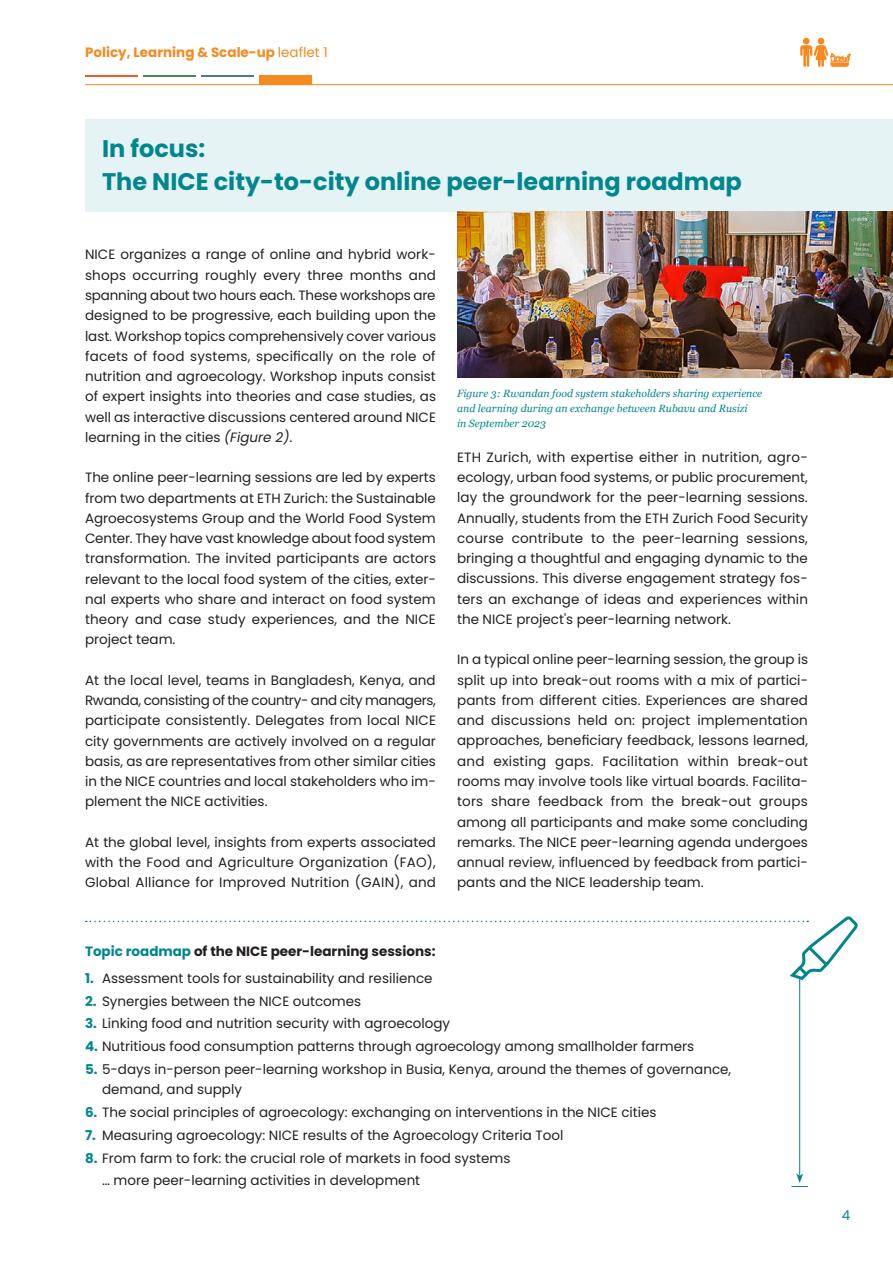
<style>
.page{position:relative;width:893px;height:1263px;background:#fff}
.page>*{position:absolute;margin:0;border:0;box-sizing:border-box;transform-origin:0 0}
.t1{font:700 24px/33px "Poppins";color:#00878e}
.t2{font:13.5px/20.2px "Poppins";color:#231f20;text-align:justify}
.t3{font:700 13.5px "Poppins";color:#231f20}
.t4{font:700 13.5px "Poppins";color:#f58a1f}
.t5{font:13.5px "Poppins";color:#00878e}
.t6{font:italic 10.5px/15px "Georgia";color:#00878e}
.s1{font-weight:400}
.s2{font-style:italic}
.s3{color:#00878e}
.s4{font-weight:700;color:#00878e}
</style>
<div class="page">
<div style="left:85px;top:119px;width:808px;height:92px;background:#e6f3f4"></div>
<img style="left:457px;top:211px;width:436px;height:167px">
<hr style="left:799px;top:976px;width:1px;height:200px;background:#00878e">
<svg style="left:791px;top:1173px;width:17px;height:14px"></svg>
<svg style="left:86px;top:916px;width:772px;height:66px"></svg>
<hr style="left:85px;top:84px;width:808px;height:1px;background:#f58a1f">
<hr style="left:85px;top:75px;width:53px;height:2px;background:#f05c21">
<hr style="left:143px;top:75px;width:53px;height:2px;background:#4a874f">
<hr style="left:201px;top:75px;width:53px;height:2px;background:#577596">
<div style="left:259px;top:75px;width:53px;height:10px;background:#f58a1f"></div>
<svg style="left:800px;top:38px;width:50px;height:29px"></svg>
<p class="t4" style="left:85px;top:44px;width:244px">Policy, Learning &amp; Scale-up <span class="s1">leaflet 1</span></p>
<h1 class="t1" style="left:102px;top:132px;width:641px">In focus:<br>The NICE city-to-city online peer-learning roadmap</h1>
<p class="t2" style="left:85px;top:245px;width:353px">NICE organizes a range of online and hybrid work&shy;shops occurring roughly every three months and spanning about two hours each. These workshops are designed to be progressive, each building upon the last. Workshop topics comprehensively cover various facets of food systems, specifically on the role of nutrition and agroecology. Workshop inputs consist of expert insights into theories and case studies, as well as interactive discussions centered around NICE learning in the cities <span class="s2">(Figure 2)</span>.</p>
<p class="t2" style="left:85px;top:467px;width:352px">The online peer-learning sessions are led by experts from two departments at ETH Zurich: the Sustainable Agroecosystems Group and the World Food System Center. They have vast knowledge about food system transformation. The invited participants are actors relevant to the local food system of the cities, exter&shy;nal experts who share and interact on food system theory and case study experiences, and the NICE project team.</p>
<p class="t2" style="left:85px;top:670px;width:352px">At the local level, teams in Bangladesh, Kenya, and Rwanda, consisting of the country- and city managers, participate consistently. Delegates from local NICE city governments are actively involved on a regular basis, as are representatives from other similar cities in the NICE countries and local stakeholders who im&shy;plement the NICE activities.</p>
<p class="t2" style="left:85px;top:832px;width:352px">At the global level, insights from experts associated with the Food and Agriculture Organization (FAO), Global Alliance for Improved Nutrition (GAIN), and</p>
<p class="t6" style="left:457px;top:385px;width:307px">Figure 3: Rwandan food system stakeholders sharing experience and learning during an exchange between Rubavu and Rusizi<br>in September 2023</p>
<p class="t2" style="left:457px;top:447px;width:352px;text-align:left">ETH Zurich, with expertise either in nutrition, agro&shy;ecology, urban food systems, or public procurement, lay the groundwork for the peer-learning sessions.<br>Annually, students from the ETH Zurich Food Security course contribute to the peer-learning sessions, bringing a thoughtful and engaging dynamic to the discussions. This diverse engagement strategy fos&shy;ters an exchange of ideas and experiences within the NICE project's peer-learning network.</p>
<p class="t2" style="left:457px;top:650px;width:352px">In a typical online peer-learning session, the group is split up into break-out rooms with a mix of partici&shy;pants from different cities. Experiences are shared and discussions held on: project implementation approaches, beneficiary feedback, lessons learned, and existing gaps. Facilitation within break-out rooms may involve tools like virtual boards. Facilita&shy;tors share feedback from the break-out groups among all participants and make some concluding remarks. The NICE peer-learning agenda undergoes annual review, influenced by feedback from partici&shy;pants and the NICE leadership team.</p>
<p class="t3" style="left:85px;top:943px;width:352px"><span class="s3">Topic roadmap</span> of the NICE peer-learning sessions:</p>
<p class="t2" style="left:85px;top:968px;width:349px"><span class="s4">1.</span> Assessment tools for sustainability and resilience</p>
<p class="t2" style="left:85px;top:991px;width:278px"><span class="s4">2.</span> Synergies between the NICE outcomes</p>
<p class="t2" style="left:85px;top:1013px;width:367px"><span class="s4">3.</span> Linking food and nutrition security with agroecology</p>
<p class="t2" style="left:85px;top:1036px;width:611px"><span class="s4">4.</span> Nutritious food consumption patterns through agroecology among smallholder farmers</p>
<p class="t2" style="left:102px;top:1059px;width:631px;text-indent:-17px"><span class="s4">5.</span> 5-days in-person peer-learning workshop in Busia, Kenya, around the themes of governance, demand, and supply</p>
<p class="t2" style="left:85px;top:1102px;width:573px"><span class="s4">6.</span> The social principles of agroecology: exchanging on interventions in the NICE cities</p>
<p class="t2" style="left:85px;top:1125px;width:480px"><span class="s4">7.</span> Measuring agroecology: NICE results of the Agroecology Criteria Tool</p>
<p class="t2" style="left:102px;top:1146px;width:410px;line-height:22.8px;text-indent:-17px"><span class="s4">8.</span> From farm to fork: the crucial role of markets in food systems … more peer-learning activities in development</p>
<p class="t5" style="left:842px;top:1208px;width:10px">4</p>
</div>
